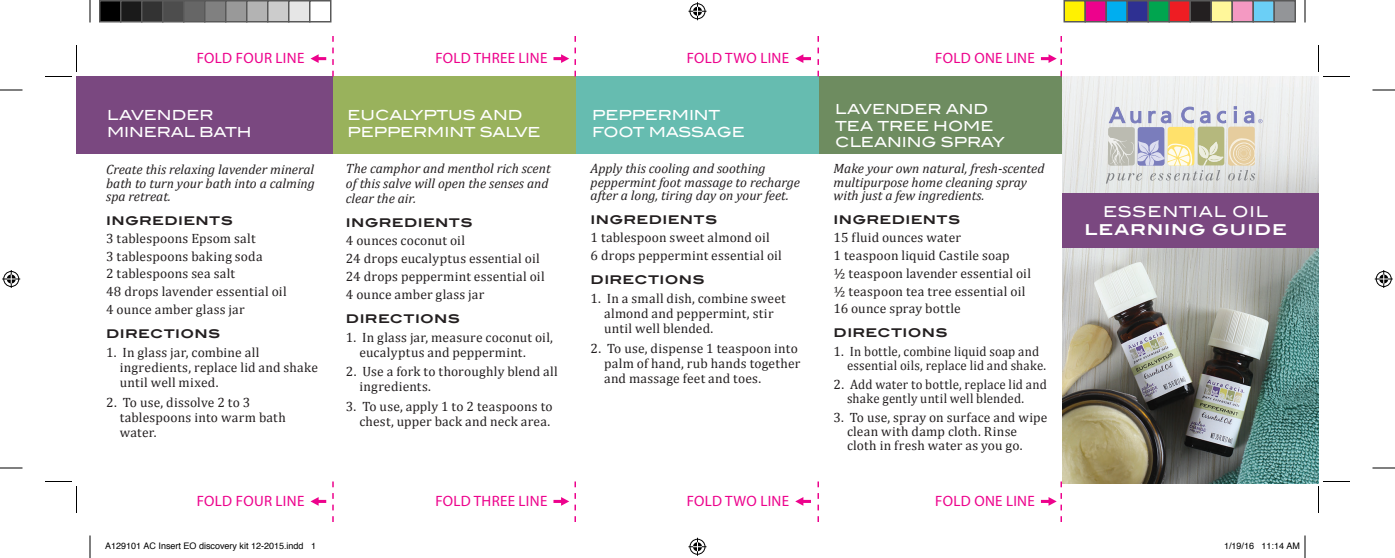
<style>
.page{position:relative;width:1395px;height:558px;background:#fff}
.page>*{position:absolute;margin:0;border:0;box-sizing:border-box;transform-origin:0 0}
.t1{font:15px "Myriad Pro";letter-spacing:.02em;color:#ed028c}
.t2{font:700 15px "Blair ITC Std";letter-spacing:.06em;color:#fff}
.t3{font:15px "Blair ITC Std";letter-spacing:.05em;color:#fff}
.t4{font:13.8px/16.6px "Blair ITC Std";color:#fff}
.t5{font:13.5px/17.9px "Cambria";letter-spacing:.015em;color:#231f20}
.t6{font:italic 13.5px/13.5px "Cambria";color:#231f20}
.t7{font:700 12px "Blair ITC Std";letter-spacing:.03em;color:#231f20}
.t8{font:9px "Helvetica";color:#000}
</style>
<div class="page">
<img style="left:1062px;top:76px;width:256px;height:407px">
<div style="left:819px;top:76px;width:243px;height:78px;background:#6e8c60"></div>
<div style="left:576px;top:76px;width:243px;height:78px;background:#66bcb0"></div>
<div style="left:333px;top:76px;width:243px;height:78px;background:#99b25c"></div>
<div style="left:76px;top:76px;width:257px;height:78px;background:#7a4880"></div>
<svg style="left:332px;top:36px;width:2px;height:40px"></svg>
<svg style="left:332px;top:482px;width:2px;height:40px"></svg>
<svg style="left:818px;top:36px;width:1px;height:40px"></svg>
<svg style="left:818px;top:482px;width:1px;height:40px"></svg>
<svg style="left:1106px;top:107px;width:157px;height:77px;background:#d3d0c8"></svg>
<div style="left:1062px;top:193px;width:256px;height:55px;background:#7a4880"></div>
<svg style="left:1041px;top:36px;width:21px;height:40px"></svg>
<svg style="left:1041px;top:482px;width:21px;height:40px"></svg>
<svg style="left:795px;top:54px;width:16px;height:9px"></svg>
<svg style="left:795px;top:497px;width:16px;height:9px"></svg>
<svg style="left:553px;top:36px;width:23px;height:40px"></svg>
<svg style="left:553px;top:482px;width:23px;height:40px"></svg>
<svg style="left:310px;top:54px;width:16px;height:9px"></svg>
<svg style="left:310px;top:497px;width:16px;height:9px"></svg>
<svg style="left:0;top:90px;width:22px;height:1px"></svg>
<svg style="left:1372px;top:90px;width:23px;height:1px"></svg>
<svg style="left:0;top:468px;width:22px;height:1px"></svg>
<svg style="left:1372px;top:468px;width:23px;height:1px"></svg>
<svg style="left:90px;top:0;width:1px;height:22px"></svg>
<svg style="left:90px;top:536px;width:1px;height:22px"></svg>
<svg style="left:1305px;top:0;width:1px;height:22px"></svg>
<svg style="left:45px;top:45px;width:32px;height:32px"></svg>
<svg style="left:45px;top:481px;width:32px;height:32px"></svg>
<svg style="left:1318px;top:45px;width:32px;height:32px"></svg>
<svg style="left:1318px;top:481px;width:32px;height:32px"></svg>
<svg style="left:688px;top:2px;width:18px;height:18px"></svg>
<svg style="left:688px;top:538px;width:18px;height:18px"></svg>
<svg style="left:2px;top:270px;width:18px;height:18px"></svg>
<svg style="left:1375px;top:270px;width:18px;height:18px"></svg>
<div style="left:100px;top:1px;width:21px;height:21px;background:#000"></div>
<div style="left:99px;top:0;width:23px;height:22px;border:2px solid #595959"></div>
<div style="left:121px;top:1px;width:21px;height:21px;background:#1a1a1a"></div>
<div style="left:120px;top:0;width:22px;height:22px;border:2px solid #595959"></div>
<div style="left:142px;top:1px;width:21px;height:21px;background:#333"></div>
<div style="left:141px;top:0;width:23px;height:22px;border:2px solid #595959"></div>
<div style="left:163px;top:1px;width:21px;height:21px;background:#4d4d4d"></div>
<div style="left:162px;top:0;width:22px;height:22px;border:2px solid #595959"></div>
<div style="left:184px;top:1px;width:21px;height:21px;background:#666"></div>
<div style="left:183px;top:0;width:23px;height:22px;border:2px solid #595959"></div>
<div style="left:205px;top:1px;width:21px;height:21px;background:#808080"></div>
<div style="left:204px;top:0;width:22px;height:22px;border:2px solid #595959"></div>
<div style="left:226px;top:1px;width:21px;height:21px;background:#999"></div>
<div style="left:225px;top:0;width:23px;height:22px;border:2px solid #595959"></div>
<div style="left:247px;top:1px;width:21px;height:21px;background:#b3b3b3"></div>
<div style="left:246px;top:0;width:22px;height:22px;border:2px solid #595959"></div>
<div style="left:268px;top:1px;width:21px;height:21px;background:#ccc"></div>
<div style="left:267px;top:0;width:23px;height:22px;border:2px solid #595959"></div>
<div style="left:289px;top:1px;width:21px;height:21px;background:#e6e6e6"></div>
<div style="left:288px;top:0;width:22px;height:22px;border:2px solid #595959"></div>
<div style="left:309px;top:0;width:23px;height:22px;border:2px solid #595959"></div>
<div style="left:1064px;top:1px;width:21px;height:21px;background:#fff101"></div>
<div style="left:1064px;top:0;width:22px;height:22px;border:2px solid #595959"></div>
<div style="left:1085px;top:1px;width:21px;height:21px;background:#ed028c"></div>
<div style="left:1084px;top:0;width:23px;height:22px;border:2px solid #595959"></div>
<div style="left:1106px;top:1px;width:21px;height:21px;background:#00aeef"></div>
<div style="left:1106px;top:0;width:22px;height:22px;border:2px solid #595959"></div>
<div style="left:1127px;top:1px;width:21px;height:21px;background:#2e3092"></div>
<div style="left:1126px;top:0;width:23px;height:22px;border:2px solid #595959"></div>
<div style="left:1148px;top:1px;width:21px;height:21px;background:#00a54f"></div>
<div style="left:1148px;top:0;width:22px;height:22px;border:2px solid #595959"></div>
<div style="left:1169px;top:1px;width:21px;height:21px;background:#ee1d23"></div>
<div style="left:1168px;top:0;width:23px;height:22px;border:2px solid #595959"></div>
<div style="left:1190px;top:1px;width:21px;height:21px;background:#231f20"></div>
<div style="left:1190px;top:0;width:22px;height:22px;border:2px solid #595959"></div>
<div style="left:1211px;top:1px;width:21px;height:21px;background:#fff79a"></div>
<div style="left:1210px;top:0;width:23px;height:22px;border:2px solid #595959"></div>
<div style="left:1232px;top:1px;width:21px;height:21px;background:#f499c2"></div>
<div style="left:1232px;top:0;width:22px;height:22px;border:2px solid #595959"></div>
<div style="left:1253px;top:1px;width:21px;height:21px;background:#6bcff6"></div>
<div style="left:1252px;top:0;width:23px;height:22px;border:2px solid #595959"></div>
<div style="left:1274px;top:1px;width:21px;height:21px;background:#939598"></div>
<div style="left:1274px;top:0;width:22px;height:22px;border:2px solid #595959"></div>
<svg style="left:1304px;top:536px;width:2px;height:22px"></svg>
<p class="t1" style="left:197px;top:50px;width:109px">FOLD FOUR LINE</p>
<p class="t4" style="left:107px;top:107px;width:146px">LAVENDER<br>MINERAL BATH</p>
<p class="t6" style="left:106px;top:162px;width:210px;text-align:justify">Create this relaxing lavender mineral bath to turn your bath into a calming spa retreat.</p>
<p class="t7" style="left:106px;top:213px;width:128px">INGREDIENTS</p>
<p class="t5" style="left:106px;top:229px;width:182px">3 tablespoons Epsom salt<br>3 tablespoons baking soda<br>2 tablespoons sea salt<br>48 drops lavender essential oil<br>4 ounce amber glass jar</p>
<p class="t7" style="left:106px;top:326px;width:116px">DIRECTIONS</p>
<p class="t5" style="left:120px;top:345px;width:200px;line-height:15px;text-indent:-14px">1. In glass jar, combine all ingredients, replace lid and shake until well mixed.</p>
<p class="t5" style="left:120px;top:395px;width:168px;line-height:15px;text-indent:-14px">2. To use, dissolve 2 to 3 tablespoons into warm bath water.</p>
<p class="t1" style="left:435px;top:50px;width:114px">FOLD THREE LINE</p>
<p class="t4" style="left:348px;top:107px;width:194px">EUCALYPTUS AND<br>PEPPERMINT SALVE</p>
<p class="t6" style="left:346px;top:161px;width:206px;line-height:15px">The camphor and menthol rich scent of this salve will open the senses and clear the air.</p>
<p class="t7" style="left:346px;top:216px;width:128px">INGREDIENTS</p>
<p class="t5" style="left:346px;top:232px;width:200px">4 ounces coconut oil<br>24 drops eucalyptus essential oil<br>24 drops peppermint essential oil<br>4 ounce amber glass jar</p>
<p class="t7" style="left:346px;top:311px;width:116px">DIRECTIONS</p>
<p class="t5" style="left:359px;top:330px;width:195px;line-height:15px;text-indent:-14px">1. In glass jar, measure coconut oil, eucalyptus and peppermint.</p>
<p class="t5" style="left:359px;top:364px;width:200px;line-height:15px;text-indent:-14px">2. Use a fork to thoroughly blend all ingredients.</p>
<p class="t5" style="left:346px;top:398px;width:208px;line-height:15px;text-align:right">3. To use, apply 1 to 2 teaspoons to chest, upper back and neck area.</p>
<p class="t1" style="left:687px;top:50px;width:104px">FOLD TWO LINE</p>
<p class="t4" style="left:592px;top:107px;width:154px">PEPPERMINT<br>FOOT MASSAGE</p>
<p class="t6" style="left:591px;top:161px;width:211px">Apply this cooling and soothing peppermint foot massage to recharge after a long, tiring day on your feet.</p>
<p class="t7" style="left:591px;top:213px;width:128px">INGREDIENTS</p>
<p class="t5" style="left:591px;top:229px;width:193px">1 tablespoon sweet almond oil<br>6 drops peppermint essential oil</p>
<p class="t7" style="left:591px;top:272px;width:116px">DIRECTIONS</p>
<p class="t5" style="left:604px;top:291px;width:183px;line-height:15px;text-indent:-14px">1. In a small dish, combine sweet almond and peppermint, stir until well blended.</p>
<p class="t5" style="left:604px;top:340px;width:198px;line-height:15px;text-indent:-14px">2. To use, dispense 1 teaspoon into palm of hand, rub hands together and massage feet and toes.</p>
<p class="t1" style="left:935px;top:50px;width:101px">FOLD ONE LINE</p>
<p class="t4" style="left:835px;top:101px;width:171px">LAVENDER AND<br>TEA TREE HOME<br>CLEANING SPRAY</p>
<p class="t6" style="left:834px;top:161px;width:212px">Make your own natural, fresh-scented multipurpose home cleaning spray with just a few ingredients.</p>
<p class="t7" style="left:834px;top:213px;width:128px">INGREDIENTS</p>
<p class="t5" style="left:834px;top:229px;width:199px">15 fluid ounces water<br>1 teaspoon liquid Castile soap<br>1/2 teaspoon lavender essential oil<br>1/2 teaspoon tea tree essential oil<br>16 ounce spray bottle</p>
<p class="t7" style="left:834px;top:326px;width:116px">DIRECTIONS</p>
<p class="t5" style="left:847px;top:344px;width:201px;line-height:14.2px;text-indent:-13px">1. In bottle, combine liquid soap and essential oils, replace lid and shake.</p>
<p class="t5" style="left:847px;top:377px;width:201px;line-height:14.2px;text-indent:-14px">2. Add water to bottle, replace lid and shake gently until well blended.</p>
<p class="t5" style="left:847px;top:410px;width:202px;line-height:14.2px;text-indent:-14px">3. To use, spray on surface and wipe clean with damp cloth. Rinse cloth in fresh water as you go.</p>
<p class="t3" style="left:1103px;top:202px;width:166px">ESSENTIAL OIL</p>
<p class="t2" style="left:1085px;top:220px;width:204px">LEARNING GUIDE</p>
<p class="t1" style="left:197px;top:493px;width:109px">FOLD FOUR LINE</p>
<p class="t8" style="left:105px;top:539px;width:213px">A129101 AC Insert EO discovery kit 12-2015.indd 1</p>
<p class="t8" style="left:1224px;top:539px;width:78px">1/19/16 11:14 AM</p>
<p class="t1" style="left:435px;top:493px;width:114px">FOLD THREE LINE</p>
<p class="t1" style="left:687px;top:493px;width:104px">FOLD TWO LINE</p>
<p class="t1" style="left:935px;top:493px;width:101px">FOLD ONE LINE</p>
</div>
